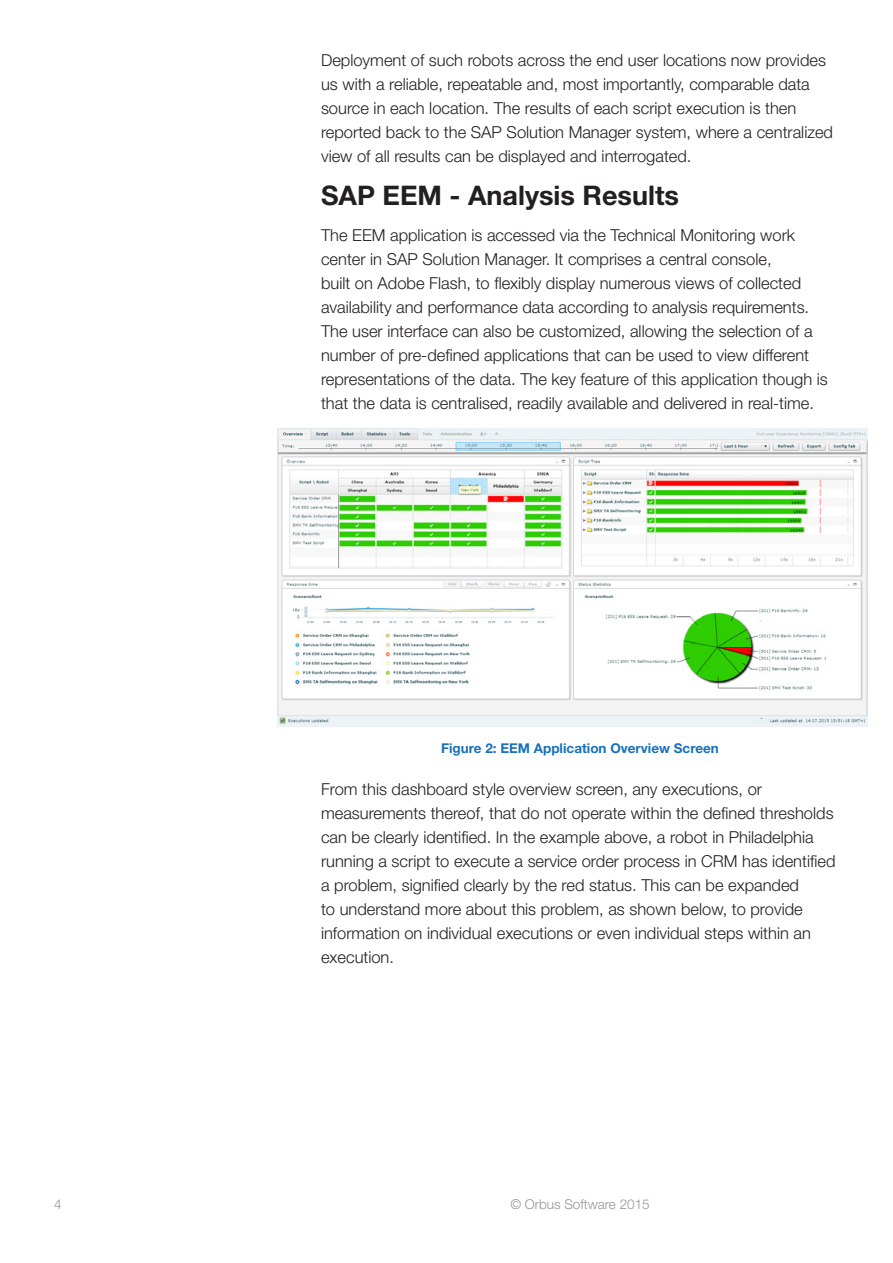
<style>
.page{position:relative;width:893px;height:1263px;background:#fff}
.page>*{position:absolute;margin:0;border:0;box-sizing:border-box;transform-origin:0 0}
.t1{font:700 27px "Helvetica Neue LT Std";color:#231f20}
.t2{font:300 16.5px/24px "Helvetica Neue LT Std";color:#231f20}
.t3{font:700 13.5px "Helvetica Neue LT Std";color:#1971ba}
.t4{font:300 13.5px "Helvetica Neue LT Std";color:#939598}
</style>
<div class="page">
<img style="left:278px;top:428px;width:589px;height:299px">
<p class="t2" style="left:321px;top:48px;width:513px">Deployment of such robots across the end user locations now provides us with a reliable, repeatable and, most importantly, comparable data source in each location. The results of each script execution is then reported back to the SAP Solution Manager system, where a centralized view of all results can be displayed and interrogated.</p>
<p class="t1" style="left:321px;top:178px;width:359px">SAP EEM - Analysis Results</p>
<p class="t2" style="left:321px;top:223px;width:508px">The EEM application is accessed via the Technical Monitoring work center in SAP Solution Manager. It comprises a central console,<br>built on Adobe Flash, to flexibly display numerous views of collected availability and performance data according to analysis requirements.<br>The user interface can also be customized, allowing the selection of a number of pre-defined applications that can be used to view different representations of the data. The key feature of this application though is that the data is centralised, readily available and delivered in real-time.</p>
<p class="t3" style="left:441px;top:739px;width:279px">Figure 2: EEM Application Overview Screen</p>
<p class="t2" style="left:321px;top:777px;width:516px">From this dashboard style overview screen, any executions, or measurements thereof, that do not operate within the defined thresholds can be clearly identified. In the example above, a robot in Philadelphia running a script to execute a service order process in CRM has identified a problem, signified clearly by the red status. This can be expanded<br>to understand more about this problem, as shown below, to provide information on individual executions or even individual steps within an execution.</p>
<p class="t4" style="left:54px;top:1196px;width:9px">4</p>
<p class="t4" style="left:510px;top:1196px;width:141px">© Orbus Software 2015</p>
</div>
